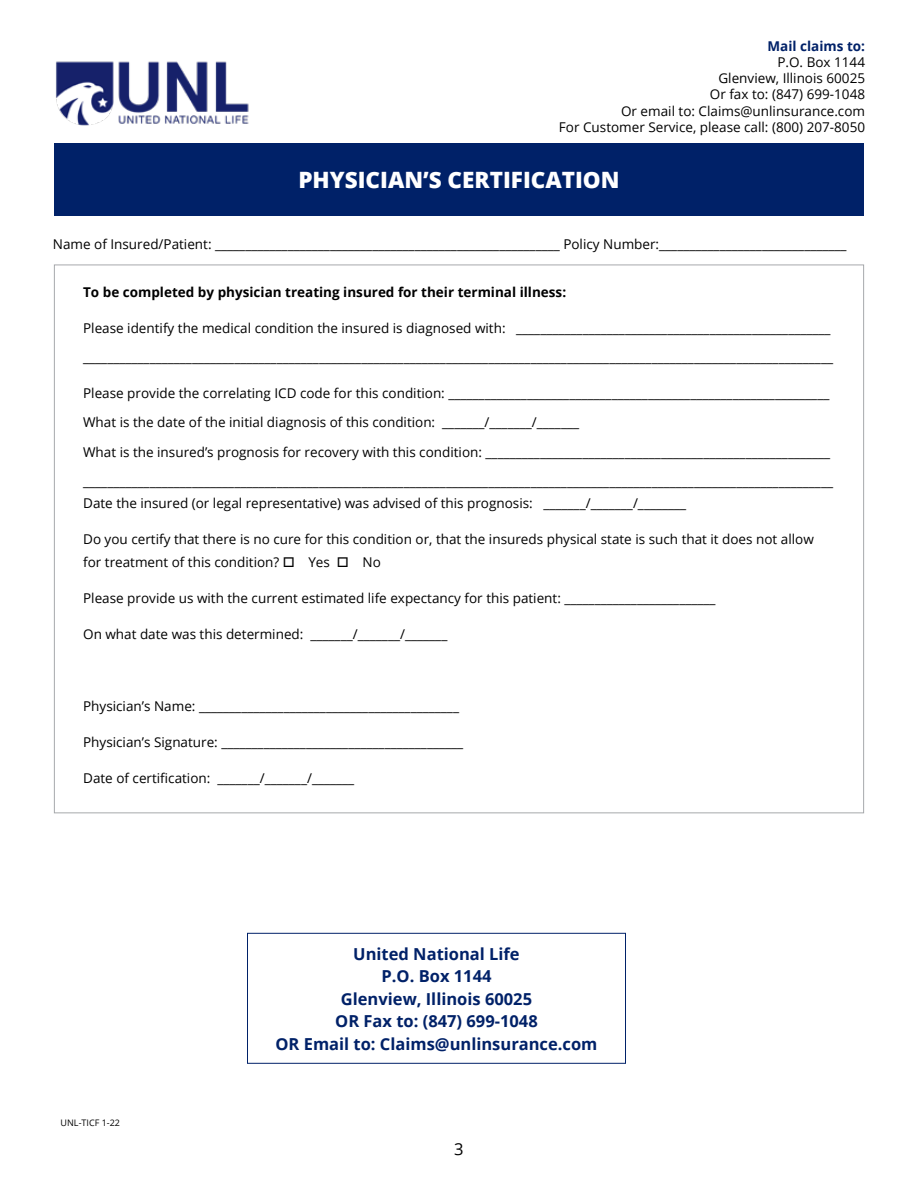
<style>
.page{position:relative;width:918px;height:1188px;background:#fff}
.page>*{position:absolute;margin:0;border:0;box-sizing:border-box;transform-origin:0 0}
.t1{font:800 22.5px "Open Sans";color:#fff}
.t2{font:700 16.5px/22.5px "Open Sans";color:#002168;text-align:center}
.t3{font:16.5px "Open Sans";color:#000}
.t4{font:13.5px/16.2px "Open Sans";color:#000}
.t5{font:700 13.5px "Open Sans";color:#000}
.t6{font:700 13.5px "Open Sans";color:#002168}
.t7{font:9px "Open Sans";color:#000}
</style>
<div class="page">
<div style="left:54px;top:143px;width:810px;height:73px;background:#002168"></div>
<img style="left:55px;top:61px;width:194px;height:65px">
<div style="left:247px;top:933px;width:379px;height:130px;border:1px solid #002168"></div>
<p class="t6" style="left:768px;top:36px;width:99px">Mail claims to:</p>
<p class="t4" style="left:559px;top:54px;width:308px;text-align:right">P.O. Box 1144<br>Glenview, Illinois 60025<br>Or fax to: (847) 699-1048<br>Or email to: Claims@unlinsurance.com<br>For Customer Service, please call: (800) 207-8050</p>
<h1 class="t1" style="left:298px;top:163px;width:323px">PHYSICIAN’S CERTIFICATION</h1>
<p class="t4" style="left:53px;top:236px;width:795px">Name of Insured/Patient: _________________________________________________________ Policy Number:_______________________________</p>
<p class="t5" style="left:83px;top:282px;width:485px">To be completed by physician treating insured for their terminal illness:</p>
<p class="t4" style="left:83px;top:313px;width:751px;line-height:29.2px">Please identify the medical condition the insured is diagnosed with: ____________________________________________________ ____________________________________________________________________________________________________________________________</p>
<p class="t4" style="left:83px;top:378px;width:751px;line-height:29.2px">Please provide the correlating ICD code for this condition: _______________________________________________________________ What is the date of the initial diagnosis of this condition: _______/_______/_______<br>What is the insured’s prognosis for recovery with this condition: _________________________________________________________ ____________________________________________________________________________________________________________________________</p>
<p class="t4" style="left:83px;top:495px;width:605px">Date the insured (or legal representative) was advised of this prognosis: _______/_______/________</p>
<p class="t4" style="left:83px;top:528px;width:732px;line-height:22.5px">Do you certify that there is no cure for this condition or, that the insureds physical state is such that it does not allow for treatment of this condition? □ Yes □ No</p>
<p class="t4" style="left:83px;top:589px;width:634px">Please provide us with the current estimated life expectancy for this patient: _________________________</p>
<p class="t4" style="left:83px;top:625px;width:366px">On what date was this determined: _______/_______/_______</p>
<p class="t4" style="left:83px;top:697px;width:377px">Physician’s Name: ___________________________________________</p>
<p class="t4" style="left:83px;top:733px;width:382px">Physician’s Signature: ________________________________________</p>
<p class="t4" style="left:83px;top:769px;width:273px">Date of certification: _______/_______/_______</p>
<p class="t7" style="left:61px;top:1116px;width:61px">UNL-TICF 1-22</p>
<p class="t2" style="left:276px;top:942px;width:323px">United National Life<br>P.O. Box 1144<br>Glenview, Illinois 60025<br>OR Fax to: (847) 699-1048<br>OR Email to: Claims@unlinsurance.com</p>
<p class="t3" style="left:454px;top:1138px;width:11px">3</p>
</div>
